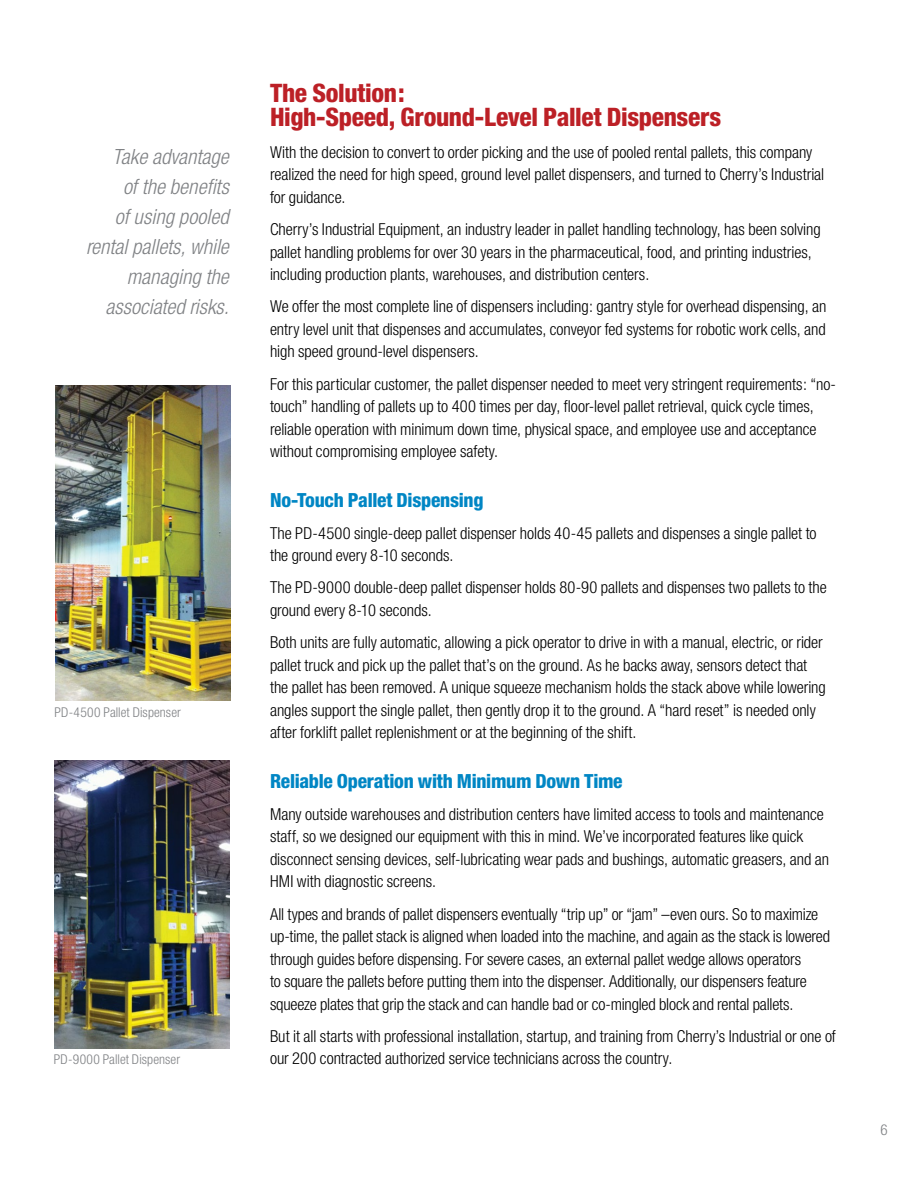
<style>
.page{position:relative;width:918px;height:1188px;background:#fff}
.page>*{position:absolute;margin:0;border:0;box-sizing:border-box;transform-origin:0 0}
.t1{font:800 condensed 25.5px/24px "Helvetica Neue";letter-spacing:-.015em;color:#bc2026}
.t2{font:italic 300 condensed 21px/30px "Helvetica Neue";letter-spacing:.005em;color:#808285;text-align:right}
.t3{font:800 condensed 19.5px "Helvetica Neue";letter-spacing:-.015em;color:#0086c4}
.t4{font:300 condensed 16.5px/22.5px "Helvetica Neue";letter-spacing:-.005em;color:#000}
.t5{font:300 condensed 15px "Helvetica Neue";color:#808285}
.t6{font:300 condensed 13.5px "Helvetica Neue";letter-spacing:.005em;color:#808285}
</style>
<div class="page">
<img style="left:55px;top:385px;width:175px;height:316px">
<img style="left:55px;top:761px;width:175px;height:288px">
<p class="t2" style="left:86px;top:141px;width:144px">Take advantage<br>of the benefits<br>of using pooled rental pallets, while managing the associated risks.</p>
<p class="t6" style="left:55px;top:705px;width:128px">PD-4500 Pallet Dispenser</p>
<p class="t6" style="left:54px;top:1052px;width:128px">PD-9000 Pallet Dispenser</p>
<h1 class="t1" style="left:270px;top:80px;width:453px">The Solution:<br>High-Speed, Ground-Level Pallet Dispensers</h1>
<p class="t4" style="left:270px;top:141px;width:556px">With the decision to convert to order picking and the use of pooled rental pallets, this company realized the need for high speed, ground level pallet dispensers, and turned to Cherry’s Industrial for guidance.</p>
<p class="t4" style="left:270px;top:218px;width:552px">Cherry’s Industrial Equipment, an industry leader in pallet handling technology, has been solving pallet handling problems for over 30 years in the pharmaceutical, food, and printing industries, including production plants, warehouses, and distribution centers.</p>
<p class="t4" style="left:270px;top:295px;width:558px;text-align:justify">We offer the most complete line of dispensers including: gantry style for overhead dispensing, an entry level unit that dispenses and accumulates, conveyor fed systems for robotic work cells, and high speed ground-level dispensers.</p>
<p class="t4" style="left:270px;top:372px;width:568px">For this particular customer, the pallet dispenser needed to meet very stringent requirements: “no&shy;touch” handling of pallets up to 400 times per day, floor-level pallet retrieval, quick cycle times, reliable operation with minimum down time, physical space, and employee use and acceptance without compromising employee safety.</p>
<p class="t3" style="left:270px;top:488px;width:215px">No-Touch Pallet Dispensing</p>
<p class="t4" style="left:270px;top:522px;width:548px">The PD-4500 single-deep pallet dispenser holds 40-45 pallets and dispenses a single pallet to the ground every 8-10 seconds.</p>
<p class="t4" style="left:270px;top:576px;width:558px">The PD-9000 double-deep pallet dispenser holds 80-90 pallets and dispenses two pallets to the ground every 8-10 seconds.</p>
<p class="t4" style="left:270px;top:631px;width:557px">Both units are fully automatic, allowing a pick operator to drive in with a manual, electric, or rider pallet truck and pick up the pallet that’s on the ground. As he backs away, sensors detect that the pallet has been removed. A unique squeeze mechanism holds the stack above while lowering angles support the single pallet, then gently drop it to the ground. A “hard reset” is needed only after forklift pallet replenishment or at the beginning of the shift.</p>
<p class="t3" style="left:270px;top:769px;width:354px">Reliable Operation with Minimum Down Time</p>
<p class="t4" style="left:270px;top:803px;width:561px">Many outside warehouses and distribution centers have limited access to tools and maintenance staff, so we designed our equipment with this in mind. We’ve incorporated features like quick disconnect sensing devices, self-lubricating wear pads and bushings, automatic greasers, and an HMI with diagnostic screens.</p>
<p class="t4" style="left:270px;top:902px;width:562px">All types and brands of pallet dispensers eventually “trip up” or “jam” –even ours. So to maximize up-time, the pallet stack is aligned when loaded into the machine, and again as the stack is lowered through guides before dispensing. For severe cases, an external pallet wedge allows operators<br>to square the pallets before putting them into the dispenser. Additionally, our dispensers feature squeeze plates that grip the stack and can handle bad or co-mingled block and rental pallets.</p>
<p class="t4" style="left:270px;top:1025px;width:567px">But it all starts with professional installation, startup, and training from Cherry’s Industrial or one of our 200 contracted authorized service technicians across the country.</p>
<p class="t5" style="left:881px;top:1121px;width:9px">6</p>
</div>
